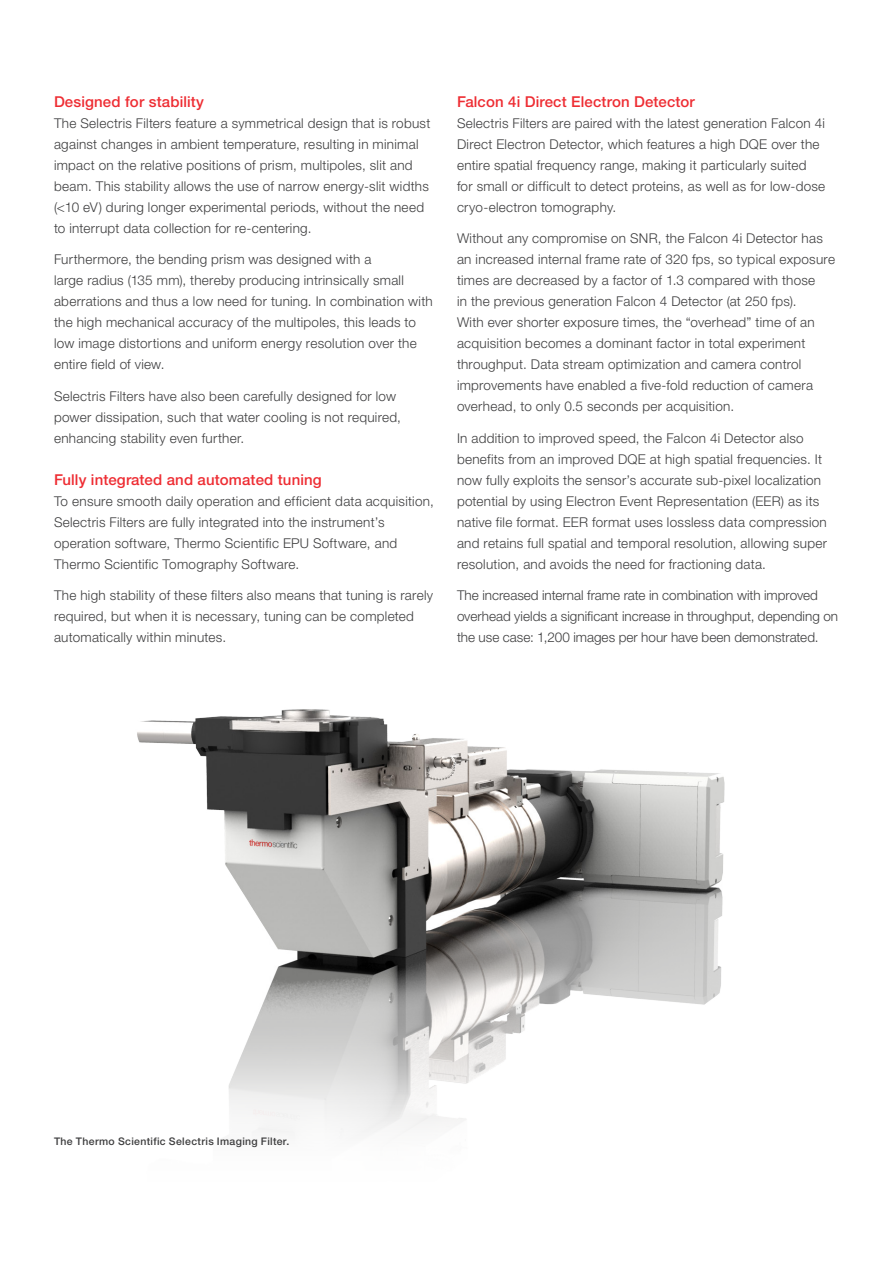
<style>
.page{position:relative;width:893px;height:1263px;background:#fff}
.page>*{position:absolute;margin:0;border:0;box-sizing:border-box;transform-origin:0 0}
.t1{font:500 15px "Helvetica Neue LTW1 G";letter-spacing:.01em;color:#ee2d33}
.t2{font:300 13.5px/21px "Helvetica Neue LTW1 G";letter-spacing:.02em;color:#3e3e3f}
.t3{font:300 13.5px/21px "Helvetica Neue LTW1 G";color:#3e3e3f}
.t4{font:500 10.5px "Helvetica Neue LTW1 G";letter-spacing:.03em;color:#3e3e3f}
</style>
<div class="page">
<img style="left:137px;top:709px;width:588px;height:424px">
<p class="t1" style="left:54px;top:92px;width:151px">Designed for stability</p>
<p class="t2" style="left:54px;top:112px;width:378px">The Selectris Filters feature a symmetrical design that is robust against changes in ambient temperature, resulting in minimal impact on the relative positions of prism, multipoles, slit and beam. This stability allows the use of narrow energy-slit widths (&lt;10 eV) during longer experimental periods, without the need to interrupt data collection for re-centering.</p>
<p class="t2" style="left:54px;top:249px;width:380px">Furthermore, the bending prism was designed with a<br>large radius (135 mm), thereby producing intrinsically small aberrations and thus a low need for tuning. In combination with the high mechanical accuracy of the multipoles, this leads to low image distortions and uniform energy resolution over the entire field of view.</p>
<p class="t2" style="left:54px;top:385px;width:348px">Selectris Filters have also been carefully designed for low power dissipation, such that water cooling is not required, enhancing stability even further.</p>
<p class="t1" style="left:54px;top:470px;width:269px">Fully integrated and automated tuning</p>
<p class="t2" style="left:54px;top:490px;width:381px">To ensure smooth daily operation and efficient data acquisition, Selectris Filters are fully integrated into the instrument’s operation software, Thermo Scientific EPU Software, and Thermo Scientific Tomography Software.</p>
<p class="t2" style="left:54px;top:585px;width:381px">The high stability of these filters also means that tuning is rarely required, but when it is necessary, tuning can be completed automatically within minutes.</p>
<p class="t1" style="left:457px;top:92px;width:239px">Falcon 4i Direct Electron Detector</p>
<p class="t2" style="left:457px;top:112px;width:370px">Selectris Filters are paired with the latest generation Falcon 4i Direct Electron Detector, which features a high DQE over the entire spatial frequency range, making it particularly suited for small or difficult to detect proteins, as well as for low-dose cryo-electron tomography.</p>
<p class="t2" style="left:457px;top:228px;width:379px">Without any compromise on SNR, the Falcon 4i Detector has an increased internal frame rate of 320 fps, so typical exposure times are decreased by a factor of 1.3 compared with those<br>in the previous generation Falcon 4 Detector (at 250 fps).<br>With ever shorter exposure times, the “overhead” time of an acquisition becomes a dominant factor in total experiment throughput. Data stream optimization and camera control improvements have enabled a five-fold reduction of camera overhead, to only 0.5 seconds per acquisition.</p>
<p class="t2" style="left:457px;top:427px;width:372px">In addition to improved speed, the Falcon 4i Detector also benefits from an improved DQE at high spatial frequencies. It now fully exploits the sensor’s accurate sub-pixel localization potential by using Electron Event Representation (EER) as its native file format. EER format uses lossless data compression and retains full spatial and temporal resolution, allowing super resolution, and avoids the need for fractioning data.</p>
<p class="t3" style="left:457px;top:585px;width:383px">The increased internal frame rate in combination with improved overhead yields a significant increase in throughput, depending on the use case: 1,200 images per hour have been demonstrated.</p>
<p class="t4" style="left:54px;top:1135px;width:237px">The Thermo Scientific Selectris Imaging Filter.</p>
</div>
